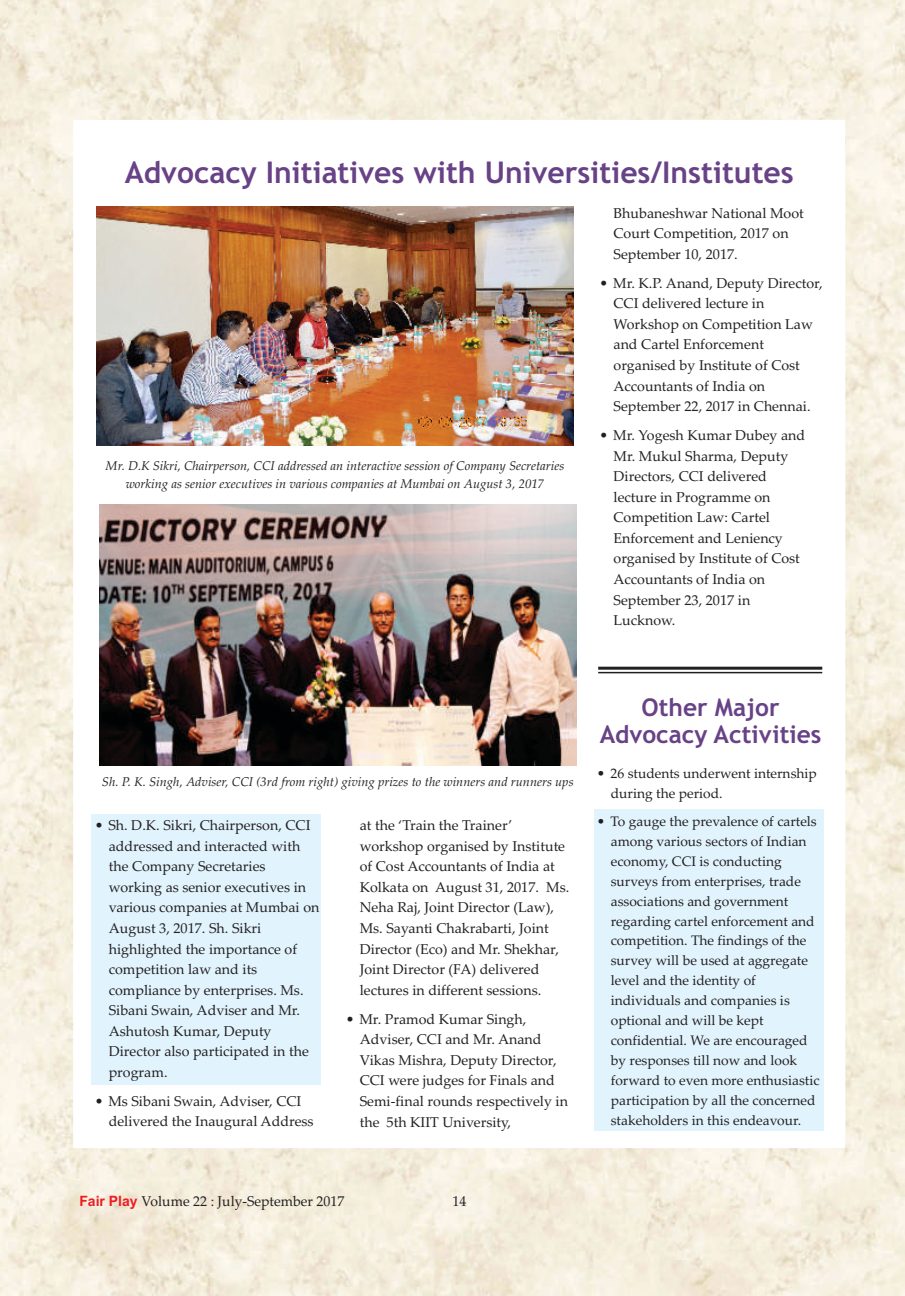
<style>
.page{position:relative;width:905px;height:1296px;background:#fff}
.page>*{position:absolute;margin:0;border:0;box-sizing:border-box;transform-origin:0 0}
.t1{font:700 30px "Trebuchet MS";color:#684287}
.t2{font:700 24.45px/27.8px "Trebuchet MS";color:#684287;text-align:center}
.t3{font:14.25px/20.5px "Palatino Linotype";color:#231f20}
.t4{font:13.8px/20px "Palatino Linotype";color:#231f20}
.t5{font:italic 12.75px/17.2px "Palatino Linotype";color:#231f20;text-align:center}
.s1{font-family:"Arial";font-weight:700;color:#ed1c24}
</style>
<div class="page">
<img style="left:0;top:0;width:904px;height:1296px">
<div style="left:74px;top:120px;width:770px;height:1027px;background:#fff"></div>
<img style="left:96px;top:206px;width:477px;height:240px">
<img style="left:99px;top:505px;width:477px;height:260px">
<hr style="left:598px;top:672px;width:224px;height:1px;background:#231f20">
<hr style="left:598px;top:667px;width:224px;height:3px;background:#231f20">
<div style="left:92px;top:814px;width:229px;height:270px;background:#e1f4fd"></div>
<div style="left:594px;top:809px;width:229px;height:322px;background:#e1f4fd"></div>
<h1 class="t1" style="left:125px;top:161px;width:670px">Advocacy Initiatives with Universities/Institutes</h1>
<p class="t5" style="left:106px;top:459px;width:460px">Mr. D.K Sikri, Chairperson, CCI addressed an interactive session of Company Secretaries working as senior executives in various companies at Mumbai on August 3, 2017</p>
<p class="t3" style="left:613px;top:204px;width:192px">Bhubaneshwar National Moot<br>Court Competition, 2017 on<br>September 10, 2017.</p>
<p class="t3" style="left:613px;top:274px;width:211px;text-indent:-14px">• Mr. K.P. Anand, Deputy Director,<br>CCI delivered lecture in<br>Workshop on Competition Law and Cartel Enforcement organised by Institute of Cost<br>Accountants of India on<br>September 22, 2017 in Chennai.</p>
<p class="t3" style="left:613px;top:427px;width:193px;text-indent:-14px">• Mr. Yogesh Kumar Dubey and<br>Mr. Mukul Sharma, Deputy<br>Directors, CCI delivered lecture in Programme on<br>Competition Law: Cartel<br>Enforcement and Leniency organised by Institute of Cost<br>Accountants of India on<br>September 23, 2017 in<br>Lucknow.</p>
<p class="t5" style="left:102px;top:775px;width:473px">Sh. P. K. Singh, Adviser, CCI (3rd from right) giving prizes to the winners and runners ups</p>
<p class="t3" style="left:109px;top:817px;width:212px;text-indent:-14px">• Sh. D.K. Sikri, Chairperson, CCI addressed and interacted with the Company Secretaries working as senior executives in various companies at Mumbai on<br>August 3, 2017. Sh. Sikri highlighted the importance of competition law and its compliance by enterprises. Ms.<br>Sibani Swain, Adviser and Mr.<br>Ashutosh Kumar, Deputy<br>Director also participated in the program.</p>
<p class="t3" style="left:109px;top:1092px;width:206px;text-indent:-14px">• Ms Sibani Swain, Adviser, CCI delivered the Inaugural Address</p>
<p class="t3" style="left:360px;top:817px;width:211px">at the ‘Train the Trainer’ workshop organised by Institute of Cost Accountants of India at<br>Kolkata on August 31, 2017. Ms.<br>Neha Raj, Joint Director (Law),<br>Ms. Sayanti Chakrabarti, Joint<br>Director (Eco) and Mr. Shekhar,<br>Joint Director (FA) delivered lectures in different sessions.</p>
<p class="t3" style="left:360px;top:1010px;width:210px;text-indent:-14px">• Mr. Pramod Kumar Singh,<br>Adviser, CCI and Mr. Anand<br>Vikas Mishra, Deputy Director,<br>CCI were judges for Finals and<br>Semi-final rounds respectively in the 5th KIIT University,</p>
<h2 class="t2" style="left:599px;top:695px;width:223px">Other Major<br>Advocacy Activities</h2>
<p class="t4" style="left:610px;top:765px;width:207px;text-indent:-14px">• 26 students underwent internship during the period.</p>
<p class="t4" style="left:610px;top:813px;width:210px;text-indent:-14px">• To gauge the prevalence of cartels among various sectors of Indian economy, CCI is conducting surveys from enterprises, trade associations and government regarding cartel enforcement and competition. The findings of the survey will be used at aggregate level and the identity of individuals and companies is optional and will be kept confidential. We are encouraged by responses till now and look forward to even more enthusiastic participation by all the concerned stakeholders in this endeavour.</p>
<p class="t3" style="left:79px;top:1193px;width:266px"><span class="s1">Fair Play</span> Volume 22 : July-September 2017</p>
<p class="t3" style="left:452px;top:1193px;width:15px">14</p>
</div>
